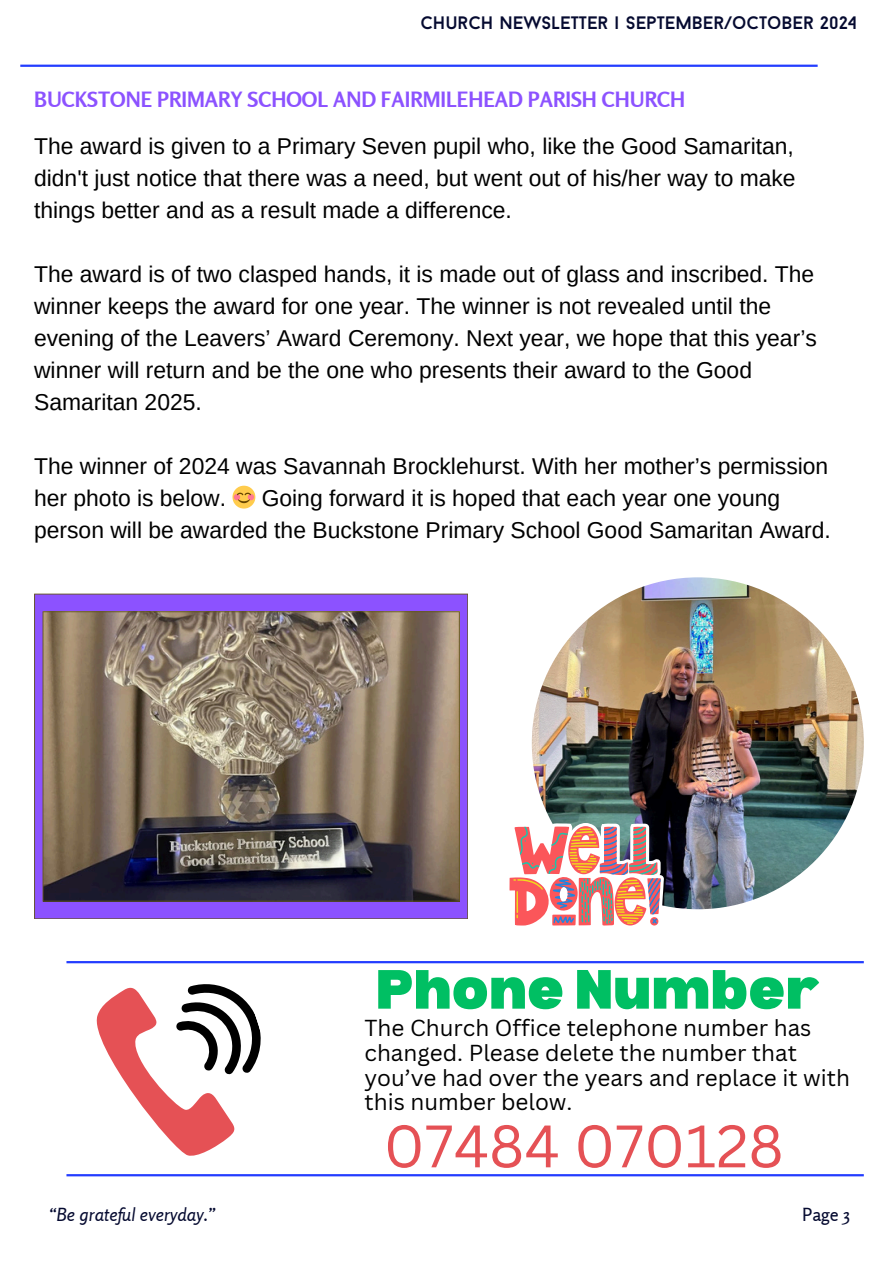
<style>
.page{position:relative;width:894px;height:1264px;background:#fff}
.page>*{position:absolute;margin:0;border:0;box-sizing:border-box;transform-origin:0 0}
.t1{font:58.5px "Canva Sans";color:#e55155}
.t2{font:900 54px "Bernoru";color:#00bf63}
.t3{font:22.8px/32px "Arimo";color:#000}
.t4{font:22.5px/24.8px "Canva Sans";color:#000}
.t5{font:700 21px "Rosario";color:#8c52ff}
.t6{font:18px "Baron Neue";color:#050a30}
.t7{font:italic 18px "Rosario";color:#050a30}
.t8{font:18px "Rosario";color:#050a30}
</style>
<div class="page">
<hr style="left:66px;top:1174px;width:797px;height:2px;background:#233dff">
<hr style="left:20px;top:65px;width:797px;height:2px;background:#233dff">
<hr style="left:66px;top:961px;width:797px;height:2px;background:#233dff">
<svg style="left:75px;top:984px;width:197px;height:193px"></svg>
<img style="left:531px;top:577px;width:332px;height:332px;border-radius:50%">
<svg style="left:509px;top:823px;width:154px;height:103px"></svg>
<svg style="left:34px;top:593px;width:434px;height:326px;background:#7c6873"></svg>
<p class="t6" style="left:420px;top:16px;width:438px">CHURCH NEWSLETTER | SEPTEMBER/OCTOBER 2024</p>
<p class="t5" style="left:34px;top:87px;width:652px">BUCKSTONE PRIMARY SCHOOL AND FAIRMILEHEAD PARISH CHURCH</p>
<p class="t3" style="left:34px;top:130px;width:762px;text-align:justify">The award is given to a Primary Seven pupil who, like the Good Samaritan, didn't just notice that there was a need, but went out of his/her way to make things better and as a result made a difference.</p>
<h3 class="t3" style="left:34px;top:258px;width:784px">The award is of two clasped hands, it is made out of glass and inscribed. The winner keeps the award for one year. The winner is not revealed until the evening of the Leavers’ Award Ceremony. Next year, we hope that this year’s winner will return and be the one who presents their award to the Good Samaritan 2025.</h3>
<h4 class="t3" style="left:34px;top:450px;width:795px">The winner of 2024 was Savannah Brocklehurst. With her mother’s permission her photo is below.</h4>
<h4 class="t3" style="left:34px;top:482px;width:798px;text-indent:227px">Going forward it is hoped that each year one young person will be awarded the Buckstone Primary School Good Samaritan Award.</h4>
<p class="t2" style="left:375px;top:958px;width:445px">Phone Number</p>
<p class="t4" style="left:364px;top:1015px;width:487px">The Church Office telephone number has changed. Please delete the number that you’ve had over the years and replace it with this number below.</p>
<h2 class="t1" style="left:383px;top:1104px;width:401px">07484 070128</h2>
<h1 class="t7" style="left:50px;top:1202px;width:168px">“Be grateful everyday.”</h1>
<h4 class="t8" style="left:801px;top:1202px;width:50px">Page 3</h4>
</div>
